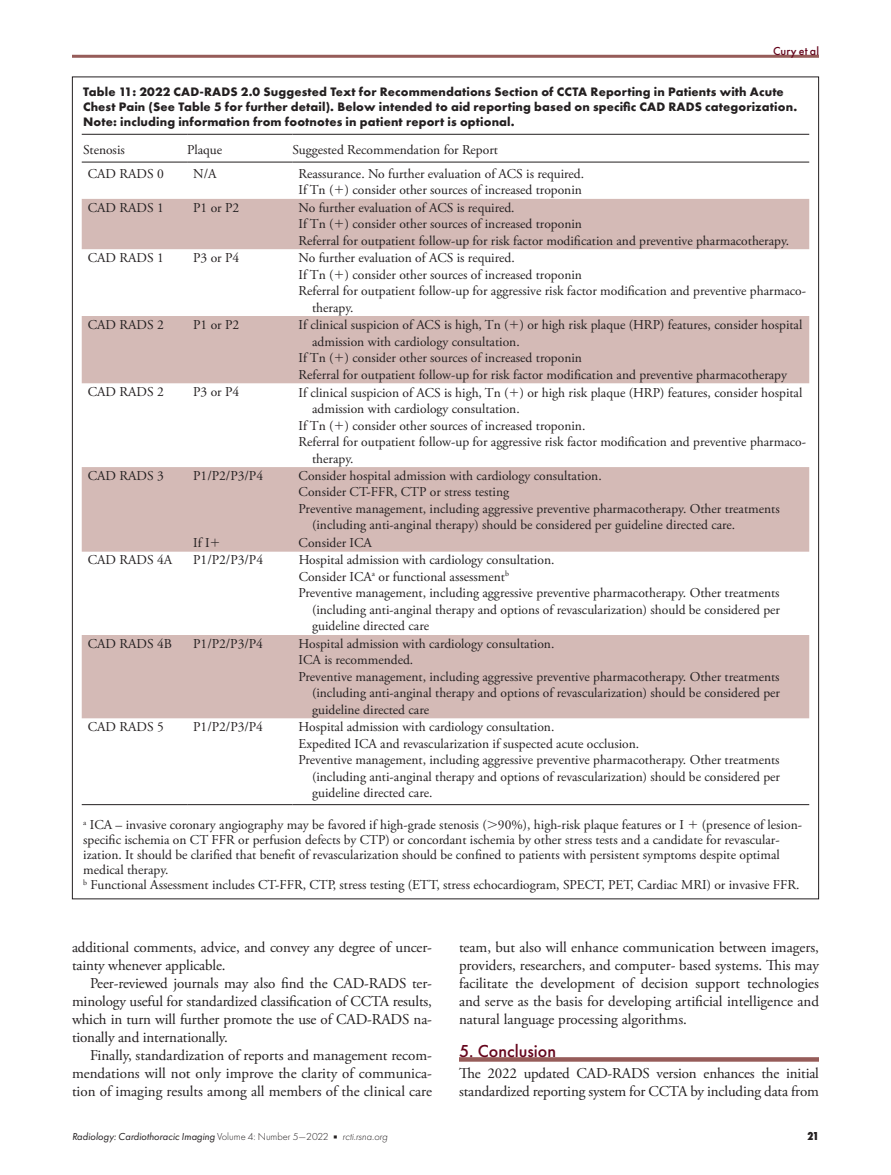
<style>
.page{position:relative;width:891px;height:1175px;background:#fff}
.page>*{position:absolute;margin:0;border:0;box-sizing:border-box;transform-origin:0 0}
.t1{font:500 18px "Futura PT";color:#65051c}
.t2{font:15px/18px "Adobe Garamond Pro";letter-spacing:-.01em;color:#231f20;text-align:justify}
.t3{font:13.5px/15px "Adobe Garamond Pro";color:#231f20}
.t4{font:700 12.75px/15px "Futura PT";letter-spacing:.01em;color:#231f20}
.t5{font:500 12px "Futura PT";color:#65051c}
.t6{font:800 12px "Futura PT Cond";color:#231f20}
.t7{font:italic 10.5px "Futura PT";color:#231f20}
.s1{font-family:"Universal Greekwith Math Pi"}
.s2{font-weight:300;font-style:normal}
.s3{font-family:"Universal Newswith Comm Pi";font-style:normal;font-size:6px}
.s4{font-weight:300}
</style>
<div class="page">
<hr style="left:72px;top:55px;width:747px;height:3px;background:#965c59">
<svg style="left:459px;top:1057px;width:360px;height:4px"></svg>
<svg style="left:82px;top:199px;width:727px;height:519px;fill:#d4bab6"></svg>
<hr style="left:82px;top:134px;width:105px;height:1px;background:#231f20">
<hr style="left:187px;top:134px;width:106px;height:1px;background:#231f20">
<hr style="left:293px;top:134px;width:516px;height:1px;background:#231f20">
<hr style="left:82px;top:162px;width:105px;height:1px;background:#231f20">
<hr style="left:187px;top:162px;width:106px;height:1px;background:#231f20">
<hr style="left:293px;top:162px;width:516px;height:1px;background:#231f20">
<hr style="left:82px;top:804px;width:105px;height:1px;background:#231f20">
<hr style="left:187px;top:804px;width:106px;height:1px;background:#231f20">
<hr style="left:293px;top:804px;width:516px;height:1px;background:#231f20">
<p class="t5" style="left:773px;top:44px;width:47px">Cury et al</p>
<p class="t4" style="left:83px;top:84px;width:715px">Table 11: 2022 CAD-RADS 2.0 Suggested Text for Recommendations Section of CCTA Reporting in Patients with Acute<br>Chest Pain (See Table 5 for further detail). Below intended to aid reporting based on specific CAD RADS categorization.<br>Note: including information from footnotes in patient report is optional.</p>
<p class="t3" style="left:83px;top:142px;width:43px">Stenosis</p>
<p class="t3" style="left:187px;top:142px;width:37px">Plaque</p>
<p class="t3" style="left:293px;top:142px;width:207px">Suggested Recommendation for Report</p>
<p class="t3" style="left:88px;top:167px;width:78px">CAD RADS 0</p>
<p class="t3" style="left:193px;top:167px;width:25px">N/A</p>
<p class="t3" style="left:299px;top:166px;width:287px;line-height:16.5px">Reassurance. No further evaluation of ACS is required.<br>If Tn (<span class="s1">1</span>) consider other sources of increased troponin</p>
<p class="t3" style="left:88px;top:200px;width:78px">CAD RADS 1</p>
<p class="t3" style="left:193px;top:200px;width:48px">P1 or P2</p>
<p class="t3" style="left:299px;top:200px;width:492px;line-height:16.5px">No further evaluation of ACS is required.<br>If Tn (<span class="s1">1</span>) consider other sources of increased troponin<br>Referral for outpatient follow-up for risk factor modification and preventive pharmacotherapy.</p>
<p class="t3" style="left:88px;top:251px;width:78px">CAD RADS 1</p>
<p class="t3" style="left:193px;top:251px;width:48px">P3 or P4</p>
<p class="t3" style="left:299px;top:251px;width:218px">No further evaluation of ACS is required.</p>
<p class="t3" style="left:299px;top:267px;width:285px">If Tn (<span class="s1">1</span>) consider other sources of increased troponin</p>
<p class="t3" style="left:299px;top:284px;width:509px">Referral for outpatient follow-up for aggressive risk factor modification and preventive pharmaco-</p>
<p class="t3" style="left:312px;top:300px;width:43px">therapy.</p>
<p class="t3" style="left:88px;top:317px;width:78px">CAD RADS 2</p>
<p class="t3" style="left:193px;top:317px;width:48px">P1 or P2</p>
<p class="t3" style="left:299px;top:318px;width:505px">If clinical suspicion of ACS is high, Tn (<span class="s1">1</span>) or high risk plaque (HRP) features, consider hospital</p>
<p class="t3" style="left:312px;top:334px;width:209px">admission with cardiology consultation.</p>
<p class="t3" style="left:299px;top:351px;width:285px">If Tn (<span class="s1">1</span>) consider other sources of increased troponin</p>
<p class="t3" style="left:299px;top:367px;width:490px">Referral for outpatient follow-up for risk factor modification and preventive pharmacotherapy</p>
<p class="t3" style="left:88px;top:385px;width:78px">CAD RADS 2</p>
<p class="t3" style="left:193px;top:385px;width:48px">P3 or P4</p>
<p class="t3" style="left:299px;top:385px;width:505px">If clinical suspicion of ACS is high, Tn (<span class="s1">1</span>) or high risk plaque (HRP) features, consider hospital</p>
<p class="t3" style="left:312px;top:402px;width:209px">admission with cardiology consultation.</p>
<p class="t3" style="left:299px;top:418px;width:288px">If Tn (<span class="s1">1</span>) consider other sources of increased troponin.</p>
<p class="t3" style="left:299px;top:435px;width:509px">Referral for outpatient follow-up for aggressive risk factor modification and preventive pharmaco-</p>
<p class="t3" style="left:312px;top:451px;width:43px">therapy.</p>
<p class="t3" style="left:88px;top:468px;width:78px">CAD RADS 3</p>
<p class="t3" style="left:193px;top:468px;width:71px">P1/P2/P3/P4</p>
<p class="t3" style="left:299px;top:468px;width:305px">Consider hospital admission with cardiology consultation.</p>
<p class="t3" style="left:299px;top:485px;width:212px">Consider CT-FFR, CTP or stress testing</p>
<p class="t3" style="left:299px;top:501px;width:483px">Preventive management, including aggressive preventive pharmacotherapy. Other treatments</p>
<p class="t3" style="left:312px;top:518px;width:425px">(including anti-anginal therapy) should be considered per guideline directed care.</p>
<p class="t3" style="left:193px;top:536px;width:29px">If I<span class="s1">1</span></p>
<p class="t3" style="left:299px;top:535px;width:75px">Consider ICA</p>
<p class="t3" style="left:88px;top:553px;width:86px">CAD RADS 4A</p>
<p class="t3" style="left:193px;top:553px;width:71px">P1/P2/P3/P4</p>
<p class="t3" style="left:299px;top:553px;width:257px">Hospital admission with cardiology consultation.</p>
<p class="t3" style="left:299px;top:569px;width:212px">Consider ICA<sup>a</sup> or functional assessment<sup>b</sup></p>
<p class="t3" style="left:299px;top:586px;width:483px">Preventive management, including aggressive preventive pharmacotherapy. Other treatments</p>
<p class="t3" style="left:312px;top:602px;width:470px">(including anti-anginal therapy and options of revascularization) should be considered per</p>
<p class="t3" style="left:312px;top:619px;width:118px">guideline directed care</p>
<p class="t3" style="left:88px;top:636px;width:86px">CAD RADS 4B</p>
<p class="t3" style="left:193px;top:636px;width:71px">P1/P2/P3/P4</p>
<p class="t3" style="left:299px;top:636px;width:257px">Hospital admission with cardiology consultation.</p>
<p class="t3" style="left:299px;top:653px;width:116px">ICA is recommended.</p>
<p class="t3" style="left:299px;top:669px;width:483px">Preventive management, including aggressive preventive pharmacotherapy. Other treatments</p>
<p class="t3" style="left:312px;top:686px;width:470px">(including anti-anginal therapy and options of revascularization) should be considered per</p>
<p class="t3" style="left:312px;top:702px;width:118px">guideline directed care</p>
<p class="t3" style="left:88px;top:720px;width:78px">CAD RADS 5</p>
<p class="t3" style="left:193px;top:720px;width:71px">P1/P2/P3/P4</p>
<p class="t3" style="left:299px;top:720px;width:257px">Hospital admission with cardiology consultation.</p>
<p class="t3" style="left:299px;top:736px;width:342px">Expedited ICA and revascularization if suspected acute occlusion.</p>
<p class="t3" style="left:299px;top:752px;width:483px">Preventive management, including aggressive preventive pharmacotherapy. Other treatments</p>
<p class="t3" style="left:312px;top:769px;width:470px">(including anti-anginal therapy and options of revascularization) should be considered per</p>
<p class="t3" style="left:312px;top:785px;width:122px">guideline directed care.</p>
<p class="t3" style="left:83px;top:818px;width:720px"><sup>a</sup> ICA – invasive coronary angiography may be favored if high-grade stenosis (<span class="s1">.</span>90%), high-risk plaque features or I <span class="s1">1</span> (presence of lesion&shy;specific ischemia on CT FFR or perfusion defects by CTP) or concordant ischemia by other stress tests and a candidate for revascular&shy;ization. It should be clarified that benefit of revascularization should be confined to patients with persistent symptoms despite optimal medical therapy.<br><sup>b</sup> Functional Assessment includes CT-FFR, CTP, stress testing (ETT, stress echocardiogram, SPECT, PET, Cardiac MRI) or invasive FFR.</p>
<p class="t2" style="left:72px;top:939px;width:362px">additional comments, advice, and convey any degree of uncer&shy;tainty whenever applicable.</p>
<p class="t2" style="left:72px;top:975px;width:362px;text-indent:18px">Peer-reviewed journals may also find the CAD-RADS ter&shy;minology useful for standardized classification of CCTA results, which in turn will further promote the use of CAD-RADS na&shy;tionally and internationally.</p>
<p class="t2" style="left:72px;top:1047px;width:362px;text-indent:18px">Finally, standardization of reports and management recom&shy;mendations will not only improve the clarity of communica&shy;tion of imaging results among all members of the clinical care</p>
<p class="t2" style="left:459px;top:939px;width:362px">team, but also will enhance communication between imagers, providers, researchers, and computer- based systems. This may facilitate the development of decision support technologies and serve as the basis for developing artificial intelligence and natural language processing algorithms.</p>
<h1 class="t1" style="left:459px;top:1040px;width:99px">5. Conclusion</h1>
<p class="t2" style="left:459px;top:1065px;width:362px">The 2022 updated CAD-RADS version enhances the initial standardized reporting system for CCTA by including data from</p>
<p class="t7" style="left:72px;top:1130px;width:317px">Radiology: Cardiothoracic Imaging <span class="s2">Volume 4: Number 5—2022</span> <span class="s3">n</span> <span class="s4">rcti.rsna.org</span></p>
<p class="t6" style="left:807px;top:1128px;width:13px">21</p>
</div>
